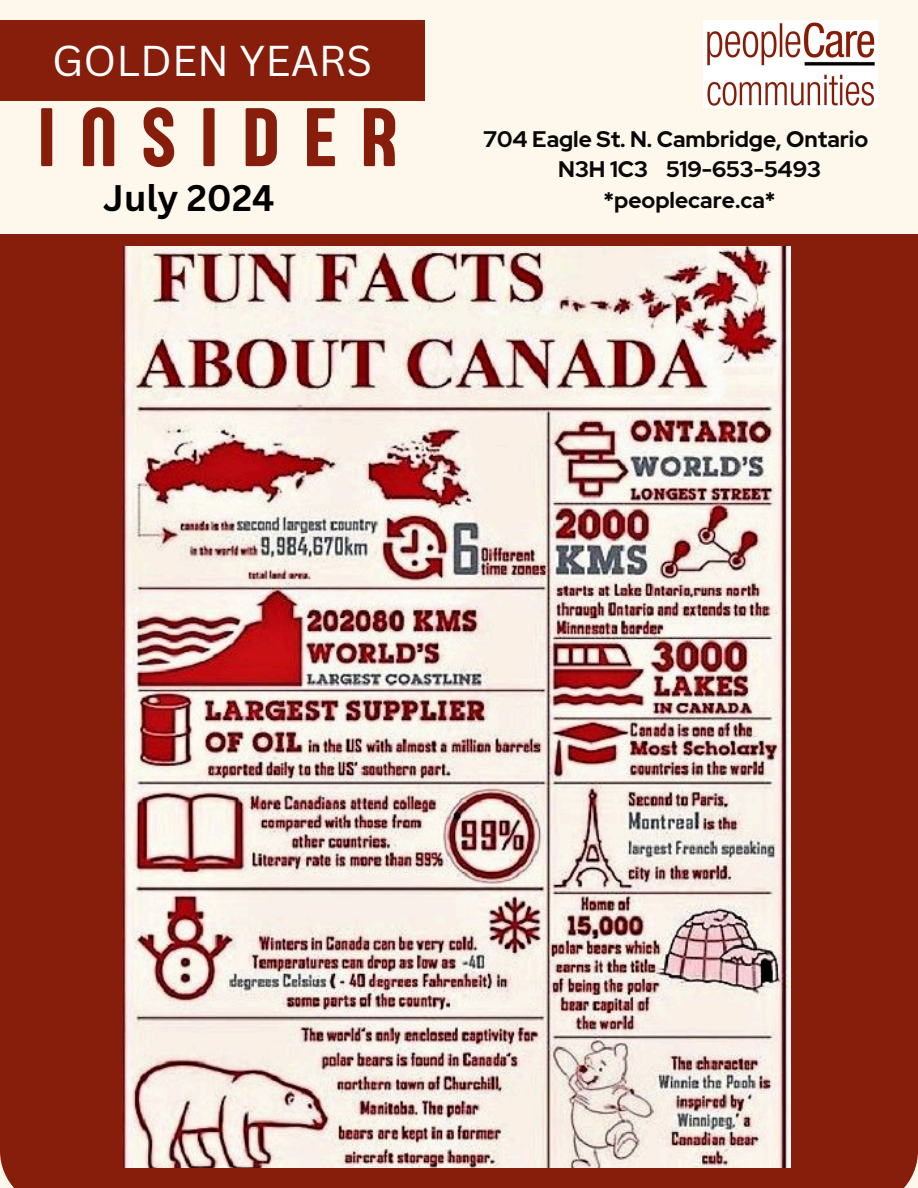
<style>
.page{position:relative;width:918px;height:1188px;background:#fef7ec}
.page>*{position:absolute;margin:0;border:0;box-sizing:border-box;transform-origin:0 0}
.t1{font:85.8px "Sugo Pro Display";letter-spacing:.29em;color:#871d0b}
.t2{font:42px "Canva Sans";color:#fff}
.t3{font:700 36px "Canva Sans";color:#000}
.t4{font:700 22.5px "Red Hat Display";color:#090909}
</style>
<div class="page">
<div style="left:0;top:234px;width:918px;height:75px;background:#871d0b"></div>
<div style="left:0;top:246px;width:918px;height:942px;background:#871d0b"></div>
<img style="left:704px;top:20px;width:173px;height:88px">
<div style="left:0;top:20px;width:425px;height:81px;background:#871d0b"></div>
<img style="left:122px;top:246px;width:668px;height:922px">
<h3 class="t2" style="left:52px;top:31px;width:321px">GOLDEN YEARS</h3>
<p class="t1" style="left:38px;top:88px;width:361px">INSIDER</p>
<p class="t3" style="left:103px;top:172px;width:173px">July 2024</p>
<p class="t4" style="left:484px;top:124px;width:386px">704 Eagle St. N. Cambridge, Ontario</p>
<p class="t4" style="left:558px;top:154px;width:264px">N3H 1C3 519-653-5493</p>
<p class="t4" style="left:604px;top:185px;width:174px">*peoplecare.ca*</p>
</div>
